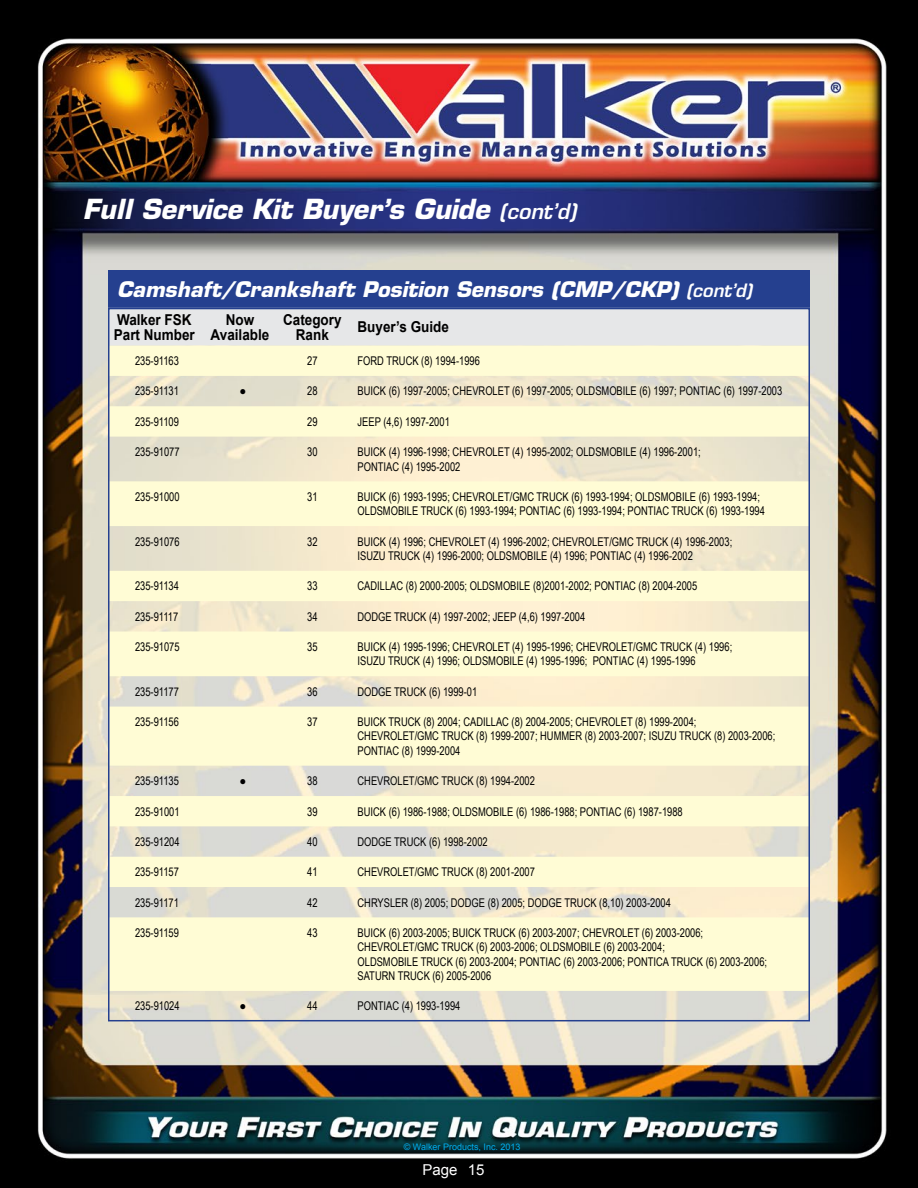
<style>
.page{position:relative;width:918px;height:1188px;background:#fff}
.page>*{position:absolute;margin:0;border:0;box-sizing:border-box;transform-origin:0 0}
.t1{font:italic 700 27px "Eurostile";color:#fff}
.t2{font:italic 700 21px "Eurostile";color:#fff}
.t3{font:700 15px/15px "Arial";color:#000;text-align:center;scale:.9 1}
.t4{font:15px "Arial";color:#fff}
.t5{font:12px/14.4px "Arial Narrow";color:#000;scale:.95 1}
.t6{font:12px "Arial";color:#000;scale:.95 1}
.t7{font:9px "Arial";color:#00aeef}
.s1{font-weight:600;font-size:21px}
.s2{font-weight:600;font-size:18px}
</style>
<div class="page">
<img style="left:0;top:0;width:918px;height:1188px">
<div style="left:108px;top:270px;width:702px;height:38px;background:#25408f"></div>
<div style="left:111px;top:311px;width:696px;height:35px;background:#e6e7e8"></div>
<svg style="left:111px;top:346px;width:696px;height:645px;background:#f7f2d2"></svg>
<h1 class="t1" style="left:83px;top:192px;width:495px">Full Service Kit Buyer’s Guide <span class="s1">(cont’d)</span></h1>
<h2 class="t2" style="left:117px;top:277px;width:637px">Camshaft/Crankshaft Position Sensors (CMP/CKP) <span class="s2">(cont’d)</span></h2>
<p class="t3" style="left:114px;top:312px;width:92px;text-align:left">Walker FSK<br>Part Number</p>
<p class="t3" style="left:211px;top:312px;width:67px">Now<br>Available</p>
<p class="t3" style="left:283px;top:312px;width:67px">Category<br>Rank</p>
<p class="t3" style="left:358px;top:320px;width:103px">Buyer’s Guide</p>
<p class="t5" style="left:135px;top:353px;width:48px">235-91163</p>
<p class="t5" style="left:307px;top:353px;width:12px">27</p>
<p class="t5" style="left:358px;top:353px;width:130px">FORD TRUCK (8) 1994-1996</p>
<p class="t5" style="left:135px;top:384px;width:48px">235-91131</p>
<p class="t6" style="left:240px;top:383px;width:9px">●</p>
<p class="t5" style="left:307px;top:384px;width:12px">28</p>
<p class="t5" style="left:358px;top:384px;width:449px">BUICK (6) 1997-2005; CHEVROLET (6) 1997-2005; OLDSMOBILE (6) 1997; PONTIAC (6) 1997-2003</p>
<p class="t5" style="left:135px;top:414px;width:48px">235-91109</p>
<p class="t5" style="left:307px;top:414px;width:12px">29</p>
<p class="t5" style="left:358px;top:414px;width:99px">JEEP (4,6) 1997-2001</p>
<p class="t5" style="left:135px;top:444px;width:49px">235-91077</p>
<p class="t5" style="left:307px;top:444px;width:12px">30</p>
<p class="t5" style="left:358px;top:444px;width:363px">BUICK (4) 1996-1998; CHEVROLET (4) 1995-2002; OLDSMOBILE (4) 1996-2001;<br>PONTIAC (4) 1995-2002</p>
<p class="t5" style="left:135px;top:489px;width:49px">235-91000</p>
<p class="t5" style="left:307px;top:489px;width:12px">31</p>
<p class="t5" style="left:358px;top:489px;width:430px">BUICK (6) 1993-1995; CHEVROLET/GMC TRUCK (6) 1993-1994; OLDSMOBILE (6) 1993-1994;<br>OLDSMOBILE TRUCK (6) 1993-1994; PONTIAC (6) 1993-1994; PONTIAC TRUCK (6) 1993-1994</p>
<p class="t5" style="left:135px;top:534px;width:49px">235-91076</p>
<p class="t5" style="left:307px;top:534px;width:12px">32</p>
<p class="t5" style="left:358px;top:534px;width:396px">BUICK (4) 1996; CHEVROLET (4) 1996-2002; CHEVROLET/GMC TRUCK (4) 1996-2003;<br>ISUZU TRUCK (4) 1996-2000; OLDSMOBILE (4) 1996; PONTIAC (4) 1996-2002</p>
<p class="t5" style="left:135px;top:578px;width:48px">235-91134</p>
<p class="t5" style="left:307px;top:578px;width:12px">33</p>
<p class="t5" style="left:358px;top:578px;width:359px">CADILLAC (8) 2000-2005; OLDSMOBILE (8)2001-2002; PONTIAC (8) 2004-2005</p>
<p class="t5" style="left:135px;top:609px;width:47px">235-91117</p>
<p class="t5" style="left:307px;top:609px;width:12px">34</p>
<p class="t5" style="left:358px;top:609px;width:241px">DODGE TRUCK (4) 1997-2002; JEEP (4,6) 1997-2004</p>
<p class="t5" style="left:135px;top:639px;width:49px">235-91075</p>
<p class="t5" style="left:307px;top:639px;width:12px">35</p>
<p class="t5" style="left:358px;top:639px;width:396px">BUICK (4) 1995-1996; CHEVROLET (4) 1995-1996; CHEVROLET/GMC TRUCK (4) 1996;<br>ISUZU TRUCK (4) 1996; OLDSMOBILE (4) 1995-1996; PONTIAC (4) 1995-1996</p>
<p class="t5" style="left:135px;top:684px;width:48px">235-91177</p>
<p class="t5" style="left:307px;top:684px;width:12px">36</p>
<p class="t5" style="left:358px;top:684px;width:128px">DODGE TRUCK (6) 1999-01</p>
<p class="t5" style="left:135px;top:714px;width:48px">235-91156</p>
<p class="t5" style="left:307px;top:714px;width:12px">37</p>
<p class="t5" style="left:358px;top:714px;width:441px">BUICK TRUCK (8) 2004; CADILLAC (8) 2004-2005; CHEVROLET (8) 1999-2004;<br>CHEVROLET/GMC TRUCK (8) 1999-2007; HUMMER (8) 2003-2007; ISUZU TRUCK (8) 2003-2006;<br>PONTIAC (8) 1999-2004</p>
<p class="t5" style="left:135px;top:773px;width:48px">235-91135</p>
<p class="t6" style="left:240px;top:773px;width:9px">●</p>
<p class="t5" style="left:307px;top:773px;width:12px">38</p>
<p class="t5" style="left:358px;top:773px;width:188px">CHEVROLET/GMC TRUCK (8) 1994-2002</p>
<p class="t5" style="left:135px;top:804px;width:49px">235-91001</p>
<p class="t5" style="left:307px;top:804px;width:12px">39</p>
<p class="t5" style="left:358px;top:804px;width:344px">BUICK (6) 1986-1988; OLDSMOBILE (6) 1986-1988; PONTIAC (6) 1987-1988</p>
<p class="t5" style="left:135px;top:834px;width:49px">235-91204</p>
<p class="t5" style="left:307px;top:834px;width:12px">40</p>
<p class="t5" style="left:358px;top:834px;width:139px">DODGE TRUCK (6) 1998-2002</p>
<p class="t5" style="left:135px;top:864px;width:48px">235-91157</p>
<p class="t5" style="left:307px;top:864px;width:12px">41</p>
<p class="t5" style="left:358px;top:864px;width:188px">CHEVROLET/GMC TRUCK (8) 2001-2007</p>
<p class="t5" style="left:135px;top:895px;width:48px">235-91171</p>
<p class="t5" style="left:307px;top:895px;width:12px">42</p>
<p class="t5" style="left:358px;top:895px;width:331px">CHRYSLER (8) 2005; DODGE (8) 2005; DODGE TRUCK (8,10) 2003-2004</p>
<p class="t5" style="left:135px;top:925px;width:48px">235-91159</p>
<p class="t5" style="left:307px;top:925px;width:12px">43</p>
<p class="t5" style="left:358px;top:925px;width:433px">BUICK (6) 2003-2005; BUICK TRUCK (6) 2003-2007; CHEVROLET (6) 2003-2006; CHEVROLET/GMC TRUCK (6) 2003-2006; OLDSMOBILE (6) 2003-2004;<br>OLDSMOBILE TRUCK (6) 2003-2004; PONTIAC (6) 2003-2006; PONTICA TRUCK (6) 2003-2006; SATURN TRUCK (6) 2005-2006</p>
<p class="t5" style="left:135px;top:999px;width:49px">235-91024</p>
<p class="t6" style="left:240px;top:998px;width:9px">●</p>
<p class="t5" style="left:307px;top:999px;width:12px">44</p>
<p class="t5" style="left:358px;top:999px;width:110px">PONTIAC (4) 1993-1994</p>
<p class="t7" style="left:404px;top:1141px;width:118px">© Walker Products, Inc. 2013</p>
<p class="t4" style="left:422px;top:1160px;width:64px">Page 15</p>
</div>
